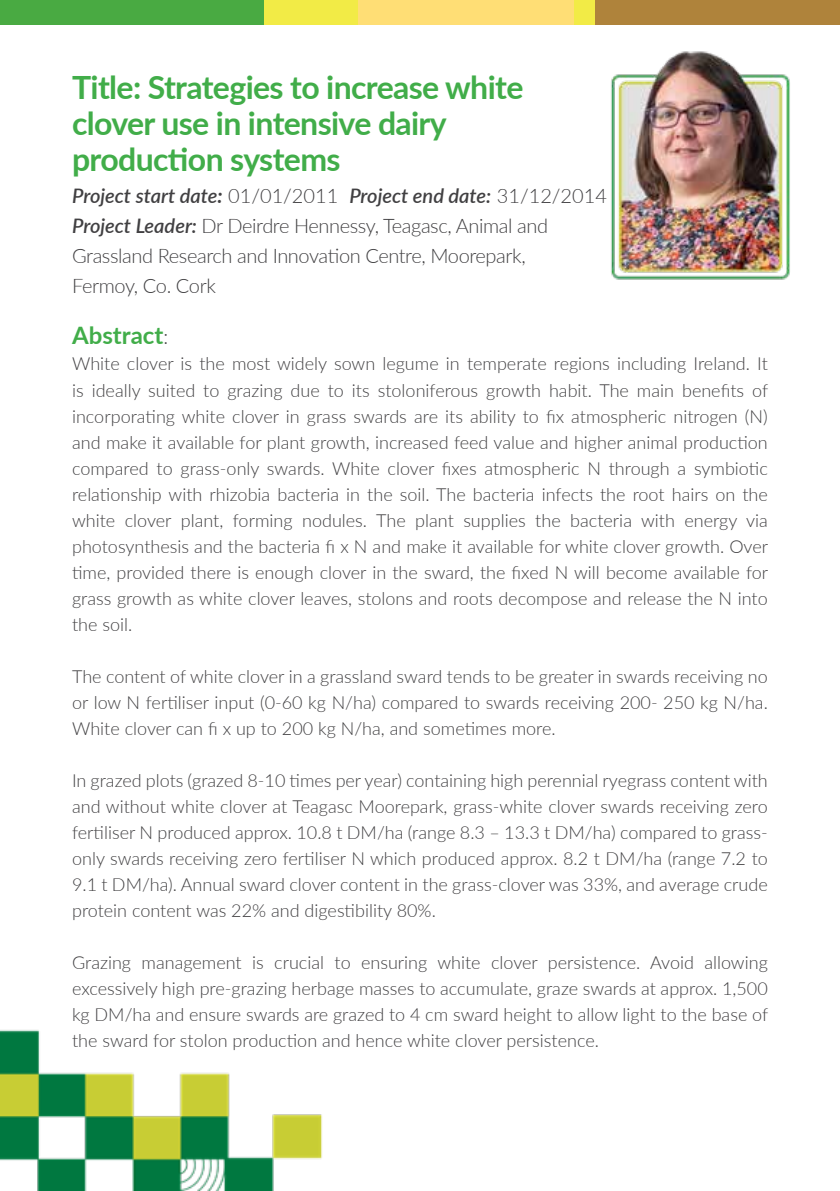
<style>
.page{position:relative;width:840px;height:1191px;background:#fff}
.page>*{position:absolute;margin:0;border:0;box-sizing:border-box;transform-origin:0 0}
.t1{font:700 32px/36px "Lato";letter-spacing:-.02em;color:#41ad49}
.t2{font:700 24px "Lato";color:#41ad49}
.t3{font:300 20px/30px "Lato";letter-spacing:-.02em;color:#414042}
.t4{font:300 18px/26px "Lato";color:#414042;text-align:justify}
.s1{font-weight:600;font-style:italic}
.s2{font-weight:700;font-style:italic}
.s3{font-weight:300;font-size:20px;color:#414042}
</style>
<div class="page">
<img style="left:0;top:24px;width:839px;height:1167px">
<div style="left:0;top:0;width:264px;height:24px;background:#49aa42"></div>
<div style="left:357px;top:0;width:217px;height:24px;background:#ffde75"></div>
<div style="left:264px;top:0;width:93px;height:24px;background:#f2eb46"></div>
<div style="left:594px;top:0;width:245px;height:24px;background:#af833b"></div>
<div style="left:574px;top:0;width:20px;height:24px;background:#f2eb46"></div>
<img style="left:608px;top:45px;width:190px;height:270px">
<h1 class="t1" style="left:72px;top:68px;width:452px">Title: Strategies to increase white clover use in intensive dairy production systems</h1>
<p class="t3" style="left:72px;top:180px;width:536px"><span class="s1">Project start date</span><span class="s2">:</span> 01/01/2011 <span class="s1">Project end date:</span> 31/12/2014<br><span class="s1">Project Leader:</span> Dr Deirdre Hennessy, Teagasc, Animal and Grassland Research and Innovation Centre, Moorepark,<br>Fermoy, Co. Cork</p>
<h2 class="t2" style="left:72px;top:318px;width:98px">Abstract<span class="s3">:</span></h2>
<p class="t4" style="left:72px;top:350px;width:697px">White clover is the most widely sown legume in temperate regions including Ireland. It is ideally suited to grazing due to its stoloniferous growth habit. The main benefits of incorporating white clover in grass swards are its ability to fix atmospheric nitrogen (N) and make it available for plant growth, increased feed value and higher animal production compared to grass-only swards. White clover fixes atmospheric N through a symbiotic relationship with rhizobia bacteria in the soil. The bacteria infects the root hairs on the white clover plant, forming nodules. The plant supplies the bacteria with energy via photosynthesis and the bacteria fi x N and make it available for white clover growth. Over time, provided there is enough clover in the sward, the fixed N will become available for grass growth as white clover leaves, stolons and roots decompose and release the N into the soil.</p>
<p class="t4" style="left:72px;top:662px;width:697px">The content of white clover in a grassland sward tends to be greater in swards receiving no or low N fertiliser input (0-60 kg N/ha) compared to swards receiving 200- 250 kg N/ha.<br>White clover can fi x up to 200 kg N/ha, and sometimes more.</p>
<p class="t4" style="left:72px;top:766px;width:697px">In grazed plots (grazed 8-10 times per year) containing high perennial ryegrass content with and without white clover at Teagasc Moorepark, grass-white clover swards receiving zero fertiliser N produced approx. 10.8 t DM/ha (range 8.3 – 13.3 t DM/ha) compared to grass&shy;only swards receiving zero fertiliser N which produced approx. 8.2 t DM/ha (range 7.2 to 9.1 t DM/ha). Annual sward clover content in the grass-clover was 33%, and average crude protein content was 22% and digestibility 80%.</p>
<p class="t4" style="left:72px;top:948px;width:697px">Grazing management is crucial to ensuring white clover persistence. Avoid allowing excessively high pre-grazing herbage masses to accumulate, graze swards at approx. 1,500 kg DM/ha and ensure swards are grazed to 4 cm sward height to allow light to the base of the sward for stolon production and hence white clover persistence.</p>
</div>
